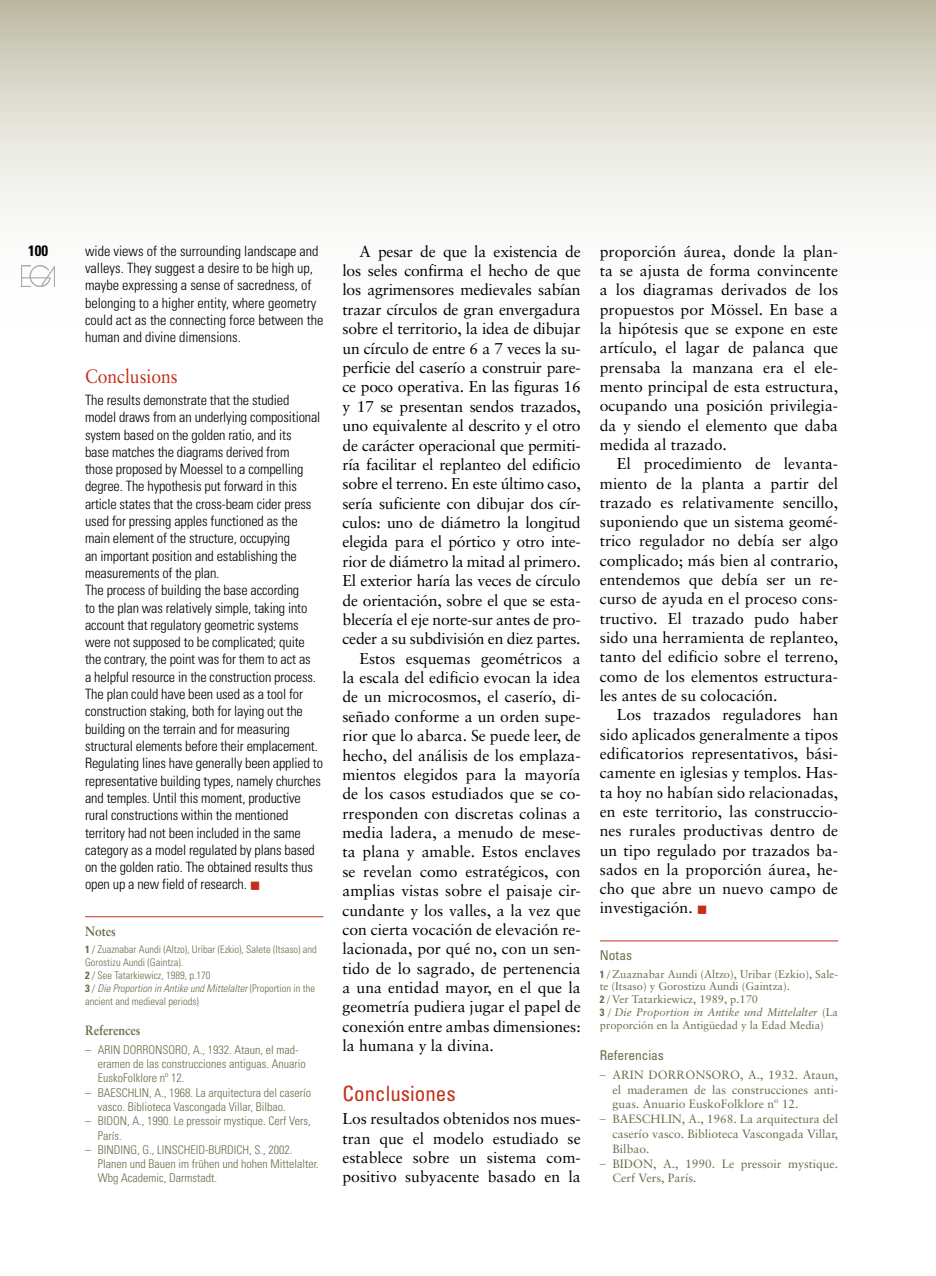
<style>
.page{position:relative;width:936px;height:1276px;background:#fff}
.page>*{position:absolute;margin:0;border:0;box-sizing:border-box;transform-origin:0 0}
.t1{font:condensed 21px "Univers";color:#c03019}
.t2{font:19.5px "Sabon";color:#c03019;scale:.9 1}
.t3{font:15.75px/19.4px "Sabon";color:#000;text-align:justify}
.t4{font:700 condensed 15px "Univers";color:#000}
.t5{font:300 condensed 14.25px/17.2px "Univers";letter-spacing:-.01em;color:#000}
.t6{font:condensed 13.5px "Univers";letter-spacing:-.01em;color:#6e6b4a}
.t7{font:700 13.5px "Sabon";color:#6e6b4a;scale:.9 1}
.t8{font:300 condensed 12px/14.2px "Univers";color:#6e6b4a}
.t9{font:12px/14.9px "Sabon";color:#6e6b4a;text-align:justify}
.t10{font:11.1px/12.9px "Sabon";color:#6e6b4a}
.t11{font:300 condensed 10.5px/12.8px "Univers";color:#6e6b4a}
.s1{color:#c03019}
.s2{font-weight:700}
.s3{font-style:italic}
.s4{font-family:"Univers";font-weight:700;font-stretch:condensed;font-size:10.5px}
.s5{font-family:"Univers";font-weight:300;font-stretch:condensed;font-size:10.5px}
.s6{font-family:"Univers";font-weight:300;font-stretch:condensed}
</style>
<div class="page">
<svg style="left:0;top:0;width:935px;height:287px"></svg>
<hr style="left:85px;top:916px;width:238px;height:1px;background:#c03019">
<hr style="left:600px;top:940px;width:238px;height:1px;background:#c03019">
<img style="left:22px;top:265px;width:33px;height:21px">
<p class="t4" style="left:28px;top:242px;width:21px">100</p>
<p class="t5" style="left:85px;top:242px;width:240px">wide views of the surrounding landscape and valleys. They suggest a desire to be high up, maybe expressing a sense of sacredness, of belonging to a higher entity, where geometry could act as the connecting force between the human and divine dimensions.</p>
<p class="t2" style="left:85px;top:365px;width:104px">Conclusions</p>
<p class="t5" style="left:85px;top:391px;width:239px">The results demonstrate that the studied model draws from an underlying compositional system based on the golden ratio, and its<br>base matches the diagrams derived from<br>those proposed by Moessel to a compelling degree. The hypothesis put forward in this article states that the cross-beam cider press used for pressing apples functioned as the main element of the structure, occupying<br>an important position and establishing the measurements of the plan.<br>The process of building the base according<br>to the plan was relatively simple, taking into account that regulatory geometric systems were not supposed to be complicated; quite the contrary, the point was for them to act as<br>a helpful resource in the construction process.<br>The plan could have been used as a tool for construction staking, both for laying out the building on the terrain and for measuring structural elements before their emplacement.<br>Regulating lines have generally been applied to representative building types, namely churches and temples. Until this moment, productive rural constructions within the mentioned territory had not been included in the same category as a model regulated by plans based on the golden ratio. The obtained results thus open up a new field of research. <span class="s1">■</span></p>
<p class="t7" style="left:85px;top:923px;width:36px">Notes</p>
<p class="t11" style="left:85px;top:943px;width:233px"><span class="s2">1</span> / Zuaznabar Aundi (Altzo), Uribar (Ezkio), Salete (Itsaso) and Gorostizu Aundi (Gaintza).<br><span class="s2">2</span> / See Tatarkiewicz, 1989, p.170<br><span class="s2">3</span> / <span class="s3">Die Proportion in Antike und Mittelalter</span> (Proportion in the ancient and medieval periods)</p>
<p class="t7" style="left:85px;top:1022px;width:63px">References</p>
<p class="t8" style="left:85px;top:1042px;width:52px">– Arin Dorro</p>
<p class="t8" style="left:155px;top:1042px;width:15px">nsoro</p>
<p class="t8" style="left:98px;top:1042px;width:209px;text-indent:90px">, A., 1932. Ataun, el mad&shy;eramen de las construcciones antiguas. Anuario<br>EuskoFolklore nº 12.</p>
<p class="t8" style="left:85px;top:1085px;width:26px">– Baeschli</p>
<p class="t8" style="left:98px;top:1085px;width:215px;text-indent:44px">n, A., 1968. La arquitectura del caserío vasco. Biblioteca Vascongada Villar, Bilbao.</p>
<p class="t8" style="left:98px;top:1114px;width:214px;text-indent:-13px">– Bido n, A., 1990. Le pressoir mystique. Cerf Vers,<br>París.</p>
<p class="t8" style="left:85px;top:1142px;width:94px">– Binding, G., Linscheid</p>
<p class="t8" style="left:205px;top:1142px;width:16px">-Burdich</p>
<p class="t8" style="left:98px;top:1142px;width:222px;text-indent:151px">, S., 2002.<br>Planen und Bauen im frühen und hohen Mittelalter.<br>Wbg Academic, Darmstadt.</p>
<p class="t3" style="left:359px;top:241px;width:223px">A pesar de que la existencia de</p>
<p class="t3" style="left:342px;top:261px;width:240px">los seles confirma el hecho de que</p>
<p class="t3" style="left:342px;top:280px;width:240px">los agrimensores medievales sabían</p>
<p class="t3" style="left:342px;top:299px;width:240px">trazar círculos de gran envergadura</p>
<p class="t3" style="left:342px;top:319px;width:240px">sobre el territorio, la idea de dibujar</p>
<p class="t3" style="left:342px;top:338px;width:240px">un círculo de entre 6 a 7 veces la su-</p>
<p class="t3" style="left:342px;top:358px;width:240px">perficie del caserío a construir pare-</p>
<p class="t3" style="left:342px;top:377px;width:240px">ce poco operativa. En las figuras 16</p>
<p class="t3" style="left:342px;top:396px;width:240px">y 17 se presentan sendos trazados,</p>
<p class="t3" style="left:342px;top:416px;width:240px">uno equivalente al descrito y el otro</p>
<p class="t3" style="left:342px;top:435px;width:240px">de carácter operacional que permiti-</p>
<p class="t3" style="left:342px;top:454px;width:240px">ría facilitar el replanteo del edificio</p>
<p class="t3" style="left:342px;top:474px;width:240px">sobre el terreno. En este último caso,</p>
<p class="t3" style="left:342px;top:493px;width:240px">sería suficiente con dibujar dos cír-</p>
<p class="t3" style="left:342px;top:513px;width:240px">culos: uno de diámetro la longitud</p>
<p class="t3" style="left:342px;top:532px;width:240px">elegida para el pórtico y otro inte-</p>
<p class="t3" style="left:342px;top:551px;width:240px">rior de diámetro la mitad al primero.</p>
<p class="t3" style="left:342px;top:571px;width:240px">El exterior haría las veces de círculo</p>
<p class="t3" style="left:342px;top:590px;width:240px">de orientación, sobre el que se esta-</p>
<p class="t3" style="left:342px;top:609px;width:240px">blecería el eje norte-sur antes de pro-</p>
<p class="t3" style="left:342px;top:629px;width:240px">ceder a su subdivisión en diez partes.</p>
<p class="t3" style="left:359px;top:648px;width:223px">Estos esquemas geométricos a</p>
<p class="t3" style="left:342px;top:668px;width:240px">la escala del edificio evocan la idea</p>
<p class="t3" style="left:342px;top:687px;width:240px">de un microcosmos, el caserío, di-</p>
<p class="t3" style="left:342px;top:706px;width:240px">señado conforme a un orden supe-</p>
<p class="t3" style="left:342px;top:726px;width:240px">rior que lo abarca. Se puede leer, de</p>
<p class="t3" style="left:342px;top:745px;width:240px">hecho, del análisis de los emplaza-</p>
<p class="t3" style="left:342px;top:764px;width:240px">mientos elegidos para la mayoría</p>
<p class="t3" style="left:342px;top:784px;width:240px">de los casos estudiados que se co-</p>
<p class="t3" style="left:342px;top:803px;width:240px">rresponden con discretas colinas a</p>
<p class="t3" style="left:342px;top:823px;width:240px">media ladera, a menudo de mese-</p>
<p class="t3" style="left:342px;top:842px;width:240px">ta plana y amable. Estos enclaves</p>
<p class="t3" style="left:342px;top:861px;width:240px">se revelan como estratégicos, con</p>
<p class="t3" style="left:342px;top:881px;width:240px">amplias vistas sobre el paisaje cir-</p>
<p class="t3" style="left:342px;top:900px;width:240px">cundante y los valles, a la vez que</p>
<p class="t3" style="left:342px;top:919px;width:240px">con cierta vocación de elevación re-</p>
<p class="t3" style="left:342px;top:939px;width:240px">lacionada, por qué no, con un sen-</p>
<p class="t3" style="left:342px;top:958px;width:240px">tido de lo sagrado, de pertenencia</p>
<p class="t3" style="left:342px;top:977px;width:240px">a una entidad mayor, en el que la</p>
<p class="t3" style="left:342px;top:997px;width:240px">geometría pudiera jugar el papel de</p>
<p class="t3" style="left:342px;top:1016px;width:240px">conexión entre ambas dimensiones:</p>
<p class="t3" style="left:342px;top:1036px;width:153px">la humana y la divina.</p>
<h1 class="t1" style="left:342px;top:1080px;width:115px">Conclusiones</h1>
<p class="t3" style="left:342px;top:1109px;width:240px">Los resultados obtenidos nos mues&shy;tran que el modelo estudiado se establece sobre un sistema com&shy;positivo subyacente basado en la</p>
<p class="t3" style="left:600px;top:241px;width:240px">proporción áurea, donde la plan&shy;ta se ajusta de forma convincente a los diagramas derivados de los propuestos por Mössel. En base a la hipótesis que se expone en este artículo, el lagar de palanca que prensaba la manzana era el ele&shy;mento principal de esta estructura, ocupando una posición privilegia&shy;da y siendo el elemento que daba medida al trazado.</p>
<p class="t3" style="left:600px;top:454px;width:240px;text-indent:17px">El procedimiento de levanta&shy;miento de la planta a partir del trazado es relativamente sencillo, suponiendo que un sistema geomé&shy;trico regulador no debía ser algo complicado; más bien al contrario, entendemos que debía ser un re&shy;curso de ayuda en el proceso cons&shy;tructivo. El trazado pudo haber sido una herramienta de replanteo, tanto del edificio sobre el terreno, como de los elementos estructura&shy;les antes de su colocación.</p>
<p class="t3" style="left:600px;top:705px;width:240px;text-indent:17px">Los trazados reguladores han sido aplicados generalmente a tipos edificatorios representativos, bási&shy;camente en iglesias y templos. Has&shy;ta hoy no habían sido relacionadas, en este territorio, las construccio&shy;nes rurales productivas dentro de un tipo regulado por trazados ba&shy;sados en la proporción áurea, he&shy;cho que abre un nuevo campo de investigación. <span class="s1">■</span></p>
<p class="t6" style="left:600px;top:947px;width:34px">Notas</p>
<p class="t10" style="left:600px;top:967px;width:240px"><span class="s4">1</span> <span class="s5">/</span> Zuaznabar Aundi (Altzo), Uribar (Ezkio), Sale&shy;te (Itsaso) y Gorostizu Aundi (Gaintza).<br><span class="s4">2</span> <span class="s5">/</span> Ver Tatarkiewicz, 1989, p.170<br><span class="s4">3</span> <span class="s5">/</span> <span class="s3">Die Proportion in Antike und Mittelalter</span> (La proporción en la Antigüedad y la Edad Media)</p>
<p class="t6" style="left:600px;top:1046px;width:65px">Referencias</p>
<p class="t9" style="left:600px;top:1067px;width:30px"><span class="s6">–</span> Arin</p>
<p class="t9" style="left:648px;top:1067px;width:20px">Dorronsoro</p>
<p class="t9" style="left:612px;top:1067px;width:227px;text-indent:127px">, A., 1932. Ataun, el maderamen de las construcciones anti&shy;guas. Anuario EuskoFolklore nº 12.</p>
<p class="t9" style="left:600px;top:1111px;width:29px"><span class="s6">–</span> Baeschlin</p>
<p class="t9" style="left:612px;top:1111px;width:227px;text-indent:69px">, A., 1968. La arquitectura del caserío vasco. Biblioteca Vascongada Villar, Bilbao.</p>
<p class="t9" style="left:600px;top:1155px;width:30px"><span class="s6">–</span> Bidon</p>
<p class="t9" style="left:612px;top:1155px;width:227px;text-indent:41px">, A., 1990. Le pressoir mystique.<br>Cerf Vers, París.</p>
</div>
